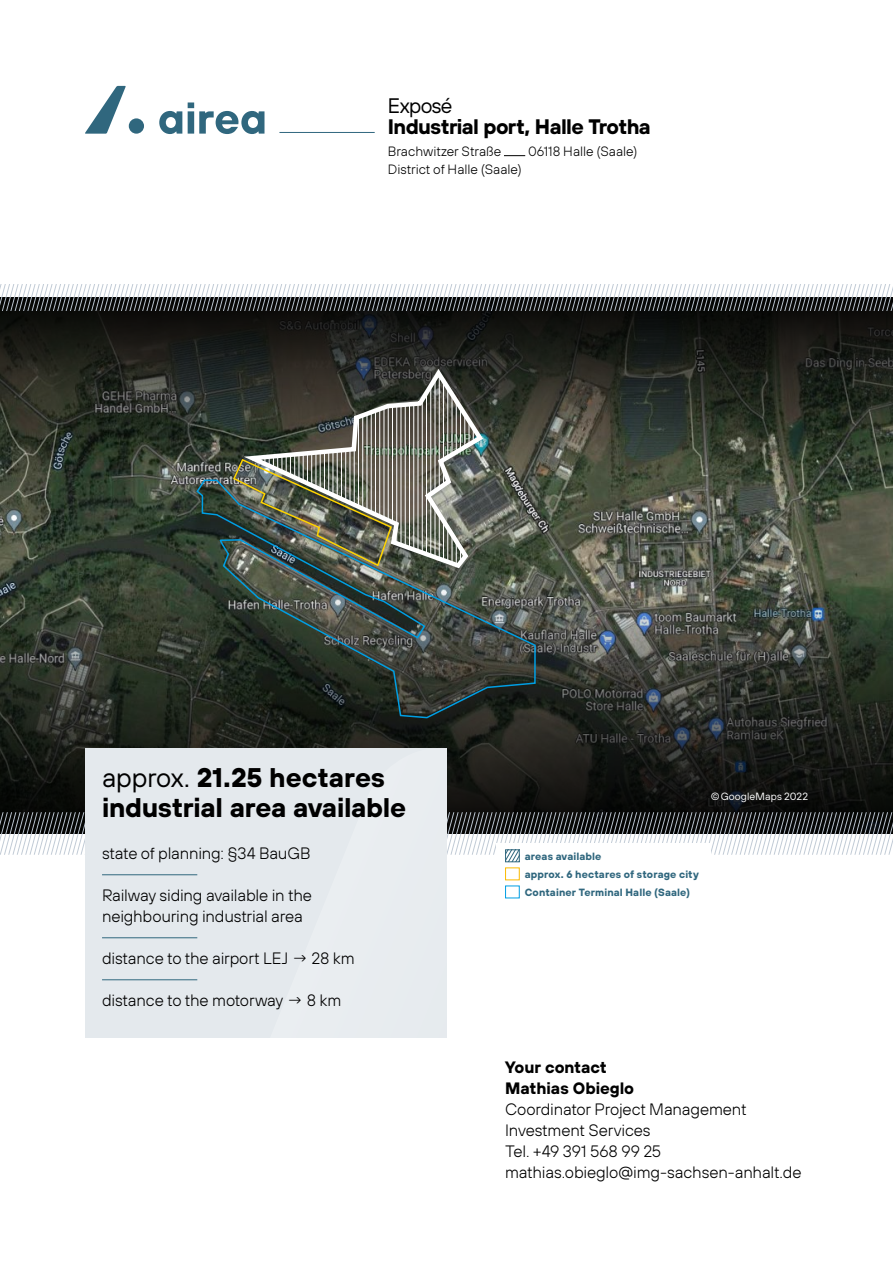
<style>
.page{position:relative;width:893px;height:1263px;background:#fff}
.page>*{position:absolute;margin:0;border:0;box-sizing:border-box;transform-origin:0 0}
.t1{font:700 27px/30px "TT Hoves";letter-spacing:-.01em;color:#000}
.t2{font:700 21px "TT Hoves";letter-spacing:-.03em;color:#000}
.t3{font:21px "TT Hoves";letter-spacing:-.03em;color:#000}
.t4{font:300 16.5px/21px "TT Hoves";letter-spacing:-.015em;color:#000}
.t5{font:700 16.5px/21px "TT Hoves";letter-spacing:-.005em;color:#000}
.t6{font:300 13.5px "TT Hoves";letter-spacing:-.005em;color:#000}
.t7{font:700 10.5px/18px "TT Hoves";letter-spacing:.01em;color:#30677e}
.t8{font:10.5px "TT Hoves";letter-spacing:.01em;color:#fff}
.s1{font-weight:400}
</style>
<div class="page">
<img style="left:0;top:469px;width:893px;height:114px">
<svg style="left:0;top:583px;width:893px;height:229px;background:#2c302a"></svg>
<svg style="left:0;top:310px;width:893px;height:159px;background:#272b23"></svg>
<svg style="left:0;top:285px;width:893px;height:25px"></svg>
<div style="left:85px;top:748px;width:361px;height:289px;background:#e4e9ed"></div>
<svg style="left:246px;top:365px;width:240px;height:113px;background:#575952"></svg>
<svg style="left:232px;top:458px;width:161px;height:20px;background:#7e7f71"></svg>
<svg style="left:195px;top:478px;width:341px;height:241px;background:#485148"></svg>
<hr style="left:102px;top:874px;width:95px;height:1px;background:#30677e">
<hr style="left:102px;top:937px;width:95px;height:1px;background:#30677e">
<hr style="left:102px;top:979px;width:95px;height:1px;background:#30677e">
<hr style="left:279px;top:132px;width:96px;height:1px;background:#30677e">
<svg style="left:159px;top:102px;width:105px;height:32px"></svg>
<svg style="left:85px;top:86px;width:41px;height:48px"></svg>
<div style="left:129px;top:118px;width:15px;height:16px;background:#30677e;border-radius:50%"></div>
<svg style="left:504px;top:155px;width:21px;height:1px"></svg>
<svg style="left:0;top:812px;width:893px;height:50px"></svg>
<div style="left:505px;top:849px;width:15px;height:13px;border:1px solid #30677e"></div>
<div style="left:505px;top:867px;width:15px;height:13px;border:1px solid #fbba00"></div>
<div style="left:505px;top:885px;width:15px;height:13px;border:1px solid #009ee3"></div>
<p class="t3" style="left:388px;top:92px;width:66px">Exposé</p>
<p class="t2" style="left:388px;top:112px;width:264px">Industrial port, Halle Trotha</p>
<p class="t6" style="left:388px;top:143px;width:115px">Brachwitzer Straße</p>
<p class="t6" style="left:528px;top:143px;width:111px">06118 Halle (Saale)</p>
<p class="t6" style="left:388px;top:161px;width:136px">District of Halle (Saale)</p>
<h1 class="t1" style="left:102px;top:762px;width:306px"><span class="s1">approx.</span> 21.25 hectares industrial area available</h1>
<p class="t4" style="left:102px;top:843px;width:210px">state of planning: §34 BauGB</p>
<p class="t4" style="left:102px;top:885px;width:211px">Railway siding available in the neighbouring industrial area</p>
<p class="t4" style="left:102px;top:948px;width:254px">distance to the airport LEJ → 28 km</p>
<p class="t4" style="left:102px;top:990px;width:241px">distance to the motorway → 8 km</p>
<p class="t8" style="left:711px;top:789px;width:99px">©GoogleMaps 2022</p>
<p class="t7" style="left:525px;top:847px;width:175px">areas available<br>approx. 6 hectares of storage city<br>Container Terminal Halle (Saale)</p>
<p class="t5" style="left:505px;top:1056px;width:130px">Your contact<br>Mathias Obieglo</p>
<p class="t4" style="left:505px;top:1098px;width:298px">Coordinator Project Management<br>Investment Services<br>Tel. +49 391 568 99 25 mathias.obieglo@img-sachsen-anhalt.de</p>
</div>
